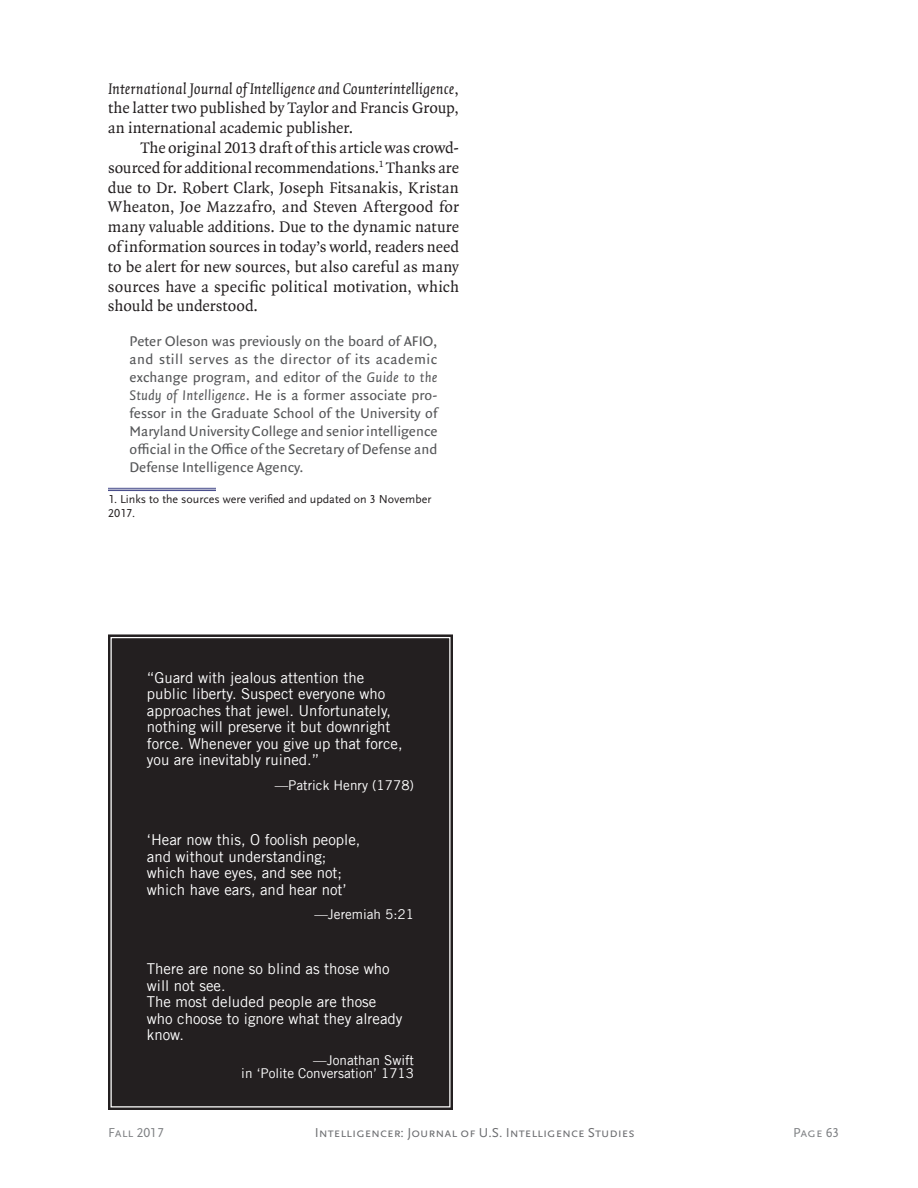
<style>
.page{position:relative;width:918px;height:1188px;background:#fff}
.page>*{position:absolute;margin:0;border:0;box-sizing:border-box;transform-origin:0 0}
.t1{font:16.5px/19.8px "Quadraat OT";letter-spacing:.01em;color:#231f20;text-align:justify}
.t2{font:15px/16.5px "Trade Gothic LT";color:#fff}
.t3{font:15px/18px "Quadraat Sans OT";color:#57585a}
.t4{font:13.5px/13.5px "Trade Gothic LT";color:#fff;text-align:right}
.t5{font:13.5px "Scala Sans LF Caps";color:#6c6d70}
.t6{font:13.5px "Scala Sans LF Caps";color:#808285}
.t7{font:12px/13.5px "Scala Sans OT";color:#231f20}
.s1{font-style:italic}
</style>
<div class="page">
<hr style="left:108px;top:488px;width:108px;height:1px;background:#4a4f8c">
<hr style="left:108px;top:490px;width:108px;height:1px;background:#4a4f8c">
<div style="left:108px;top:634px;width:345px;height:476px;background:#231f20"></div>
<div style="left:110px;top:637px;width:341px;height:471px;border:1px solid #fff"></div>
<p class="t1" style="left:108px;top:79px;width:353px"><span class="s1">International Journal of Intelligence and Counterintelligence</span>, the latter two published by Taylor and Francis Group, an international academic publisher.</p>
<p class="t1" style="left:108px;top:138px;width:353px;text-indent:32px">The original 2013 draft of this article was crowd&shy;sourced for additional recommendations.<sup>1</sup> Thanks are due to Dr. Robert Clark, Joseph Fitsanakis, Kristan Wheaton, Joe Mazzafro, and Steven Aftergood for many valuable additions. Due to the dynamic nature of information sources in today’s world, readers need to be alert for new sources, but also careful as many sources have a specific political motivation, which should be understood.</p>
<p class="t3" style="left:130px;top:332px;width:311px">Peter Oleson was previously on the board of AFIO, and still serves as the director of its academic exchange program, and editor of the <span class="s1">Guide to the Study of Intelligence</span>. He is a former associate pro&shy;fessor in the Graduate School of the University of Maryland University College and senior intelligence official in the Office of the Secretary of Defense and Defense Intelligence Agency.</p>
<p class="t7" style="left:108px;top:493px;width:325px">1. Links to the sources were verified and updated on 3 November<br>2017.</p>
<p class="t2" style="left:147px;top:669px;width:257px">“Guard with jealous attention the public liberty. Suspect everyone who approaches that jewel. Unfortunately, nothing will preserve it but downright force. Whenever you give up that force, you are inevitably ruined.”</p>
<p class="t4" style="left:275px;top:778px;width:141px">—Patrick Henry (1778)</p>
<p class="t2" style="left:147px;top:831px;width:215px">‘Hear now this, O foolish people, and without understanding; which have eyes, and see not; which have ears, and hear not’</p>
<p class="t4" style="left:314px;top:907px;width:101px">—Jeremiah 5:21</p>
<p class="t2" style="left:147px;top:961px;width:257px">There are none so blind as those who will not see.<br>The most deluded people are those who choose to ignore what they already know.</p>
<p class="t4" style="left:241px;top:1053px;width:174px">—Jonathan Swift<br>in ‘Polite Conversation’ 1713</p>
<p class="t6" style="left:108px;top:1125px;width:57px">Fall 2017</p>
<p class="t5" style="left:315px;top:1125px;width:321px">Intelligencer: Journal of U.S. Intelligence Studies</p>
<p class="t6" style="left:793px;top:1125px;width:48px">Page 63</p>
</div>
